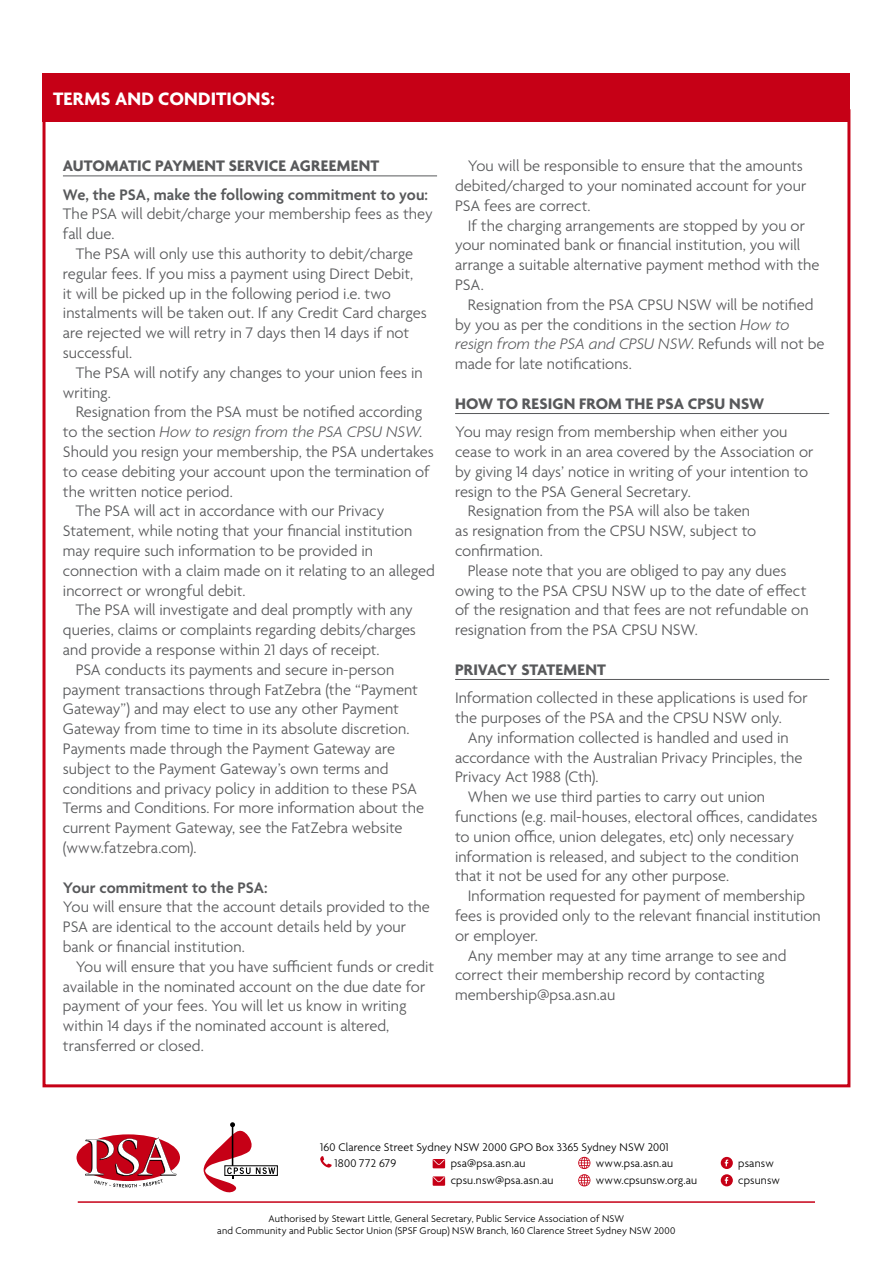
<style>
.page{position:relative;width:893px;height:1263px;background:#fff}
.page>*{position:absolute;margin:0;border:0;box-sizing:border-box;transform-origin:0 0}
.t1{font:700 19.5px "Agenda";letter-spacing:.01em;color:#fff}
.t2{font:300 16.5px/19.8px "Agenda";color:#58595b}
.t3{font:700 16.5px "Agenda";letter-spacing:.005em;color:#58595b}
.t4{font:600 16.5px "Agenda";letter-spacing:.005em;color:#58595b}
.t5{font:italic 300 16.5px "Agenda";letter-spacing:-.01em;color:#58595b}
.t6{font:300 12px/15.3px "Agenda";letter-spacing:.01em;color:#000}
.t7{font:300 10.5px/12.6px "Agenda";letter-spacing:.02em;color:#000;text-align:center}
.s1{font-style:normal}
.s2{font-style:italic}
</style>
<div class="page">
<div style="left:43px;top:73px;width:807px;height:49px;background:#c60016"></div>
<svg style="left:320px;top:1156px;width:12px;height:11px"></svg>
<svg style="left:433px;top:1159px;width:12px;height:9px"></svg>
<svg style="left:721px;top:1157px;width:12px;height:12px"></svg>
<svg style="left:725px;top:1159px;width:3px;height:7px"></svg>
<svg style="left:433px;top:1176px;width:12px;height:10px"></svg>
<svg style="left:578px;top:1157px;width:12px;height:29px"></svg>
<div style="left:721px;top:1174px;width:12px;height:12px;background:#c60016;border-radius:50%"></div>
<svg style="left:725px;top:1177px;width:3px;height:7px"></svg>
<hr style="left:78px;top:1201px;width:737px;height:2px;background:#c60016">
<div style="left:77px;top:1134px;width:103px;height:47px;background:#c60016;border-radius:50%"></div>
<svg style="left:85px;top:1137px;width:92px;height:50px"></svg>
<div style="left:225px;top:1165px;width:53px;height:11px;border:1px solid #000"></div>
<svg style="left:203px;top:1122px;width:72px;height:71px"></svg>
<hr style="left:63px;top:175px;width:374px;height:1px;background:#58595b">
<hr style="left:455px;top:413px;width:374px;height:1px;background:#58595b">
<hr style="left:455px;top:679px;width:374px;height:1px;background:#58595b">
<p class="t1" style="left:53px;top:88px;width:223px">TERMS AND CONDITIONS:</p>
<p class="t3" style="left:63px;top:157px;width:318px">AUTOMATIC PAYMENT SERVICE AGREEMENT</p>
<p class="t4" style="left:63px;top:185px;width:367px">We, the PSA, make the following commitment to you:</p>
<p class="t2" style="left:63px;top:205px;width:371px">The PSA will debit/charge your membership fees as they fall due.</p>
<p class="t2" style="left:63px;top:245px;width:365px;text-indent:13px">The PSA will only use this authority to debit/charge regular fees. If you miss a payment using Direct Debit,<br>it will be picked up in the following period i.e. two instalments will be taken out. If any Credit Card charges are rejected we will retry in 7 days then 14 days if not successful.</p>
<p class="t2" style="left:63px;top:364px;width:361px;text-indent:13px">The PSA will notify any changes to your union fees in writing.</p>
<p class="t2" style="left:76px;top:403px;width:348px">Resignation from the PSA must be notified according</p>
<p class="t5" style="left:63px;top:422px;width:361px"><span class="s1">to the section</span> How to resign from the PSA CPSU NSW<span class="s1">.</span></p>
<p class="t2" style="left:63px;top:443px;width:372px">Should you resign your membership, the PSA undertakes</p>
<p class="t2" style="left:63px;top:463px;width:368px">to cease debiting your account upon the termination of</p>
<p class="t2" style="left:63px;top:482px;width:171px">the written notice period.</p>
<p class="t2" style="left:76px;top:502px;width:310px">The PSA will act in accordance with our Privacy</p>
<p class="t2" style="left:63px;top:522px;width:351px">Statement, while noting that your financial institution</p>
<p class="t2" style="left:63px;top:542px;width:312px">may require such information to be provided in</p>
<p class="t2" style="left:63px;top:562px;width:373px">connection with a claim made on it relating to an alleged</p>
<p class="t2" style="left:63px;top:581px;width:184px">incorrect or wrongful debit.</p>
<p class="t2" style="left:76px;top:601px;width:339px">The PSA will investigate and deal promptly with any</p>
<p class="t2" style="left:63px;top:621px;width:355px">queries, claims or complaints regarding debits/charges</p>
<p class="t2" style="left:63px;top:641px;width:318px">and provide a response within 21 days of receipt.</p>
<p class="t2" style="left:76px;top:661px;width:320px">PSA conducts its payments and secure in-person</p>
<p class="t2" style="left:63px;top:680px;width:356px">payment transactions through FatZebra (the “Payment</p>
<p class="t2" style="left:63px;top:700px;width:337px">Gateway”) and may elect to use any other Payment</p>
<p class="t2" style="left:63px;top:720px;width:348px">Gateway from time to time in its absolute discretion.</p>
<p class="t2" style="left:63px;top:740px;width:334px">Payments made through the Payment Gateway are</p>
<p class="t2" style="left:63px;top:760px;width:327px">subject to the Payment Gateway’s own terms and</p>
<p class="t2" style="left:63px;top:779px;width:356px">conditions and privacy policy in addition to these PSA</p>
<p class="t2" style="left:63px;top:799px;width:363px">Terms and Conditions. For more information about the</p>
<p class="t2" style="left:63px;top:819px;width:341px">current Payment Gateway, see the FatZebra website</p>
<p class="t2" style="left:63px;top:839px;width:135px">(www.fatzebra.com).</p>
<p class="t4" style="left:63px;top:878px;width:206px">Your commitment to the PSA:</p>
<p class="t2" style="left:63px;top:898px;width:368px">You will ensure that the account details provided to the<br>PSA are identical to the account details held by your bank or financial institution.</p>
<p class="t2" style="left:63px;top:958px;width:373px;text-indent:13px">You will ensure that you have sufficient funds or credit available in the nominated account on the due date for payment of your fees. You will let us know in writing within 14 days if the nominated account is altered, transferred or closed.</p>
<p class="t2" style="left:455px;top:157px;width:353px;text-indent:13px">You will be responsible to ensure that the amounts debited/charged to your nominated account for your<br>PSA fees are correct.</p>
<p class="t2" style="left:455px;top:216px;width:366px;text-indent:13px">If the charging arrangements are stopped by you or your nominated bank or financial institution, you will arrange a suitable alternative payment method with the PSA.</p>
<p class="t2" style="left:455px;top:296px;width:371px;text-indent:13px">Resignation from the PSA CPSU NSW will be notified by you as per the conditions in the section <span class="s2">How to resign from the PSA and CPSU NSW</span>. Refunds will not be made for late notifications.</p>
<p class="t3" style="left:455px;top:395px;width:311px">HOW TO RESIGN FROM THE PSA CPSU NSW</p>
<p class="t2" style="left:455px;top:423px;width:334px">You may resign from membership when either you</p>
<p class="t2" style="left:455px;top:443px;width:360px">cease to work in an area covered by the Association or</p>
<p class="t2" style="left:455px;top:463px;width:355px">by giving 14 days’ notice in writing of your intention to</p>
<p class="t2" style="left:455px;top:482px;width:237px">resign to the PSA General Secretary.</p>
<p class="t2" style="left:468px;top:502px;width:284px">Resignation from the PSA will also be taken</p>
<p class="t2" style="left:455px;top:522px;width:303px">as resignation from the CPSU NSW, subject to</p>
<p class="t2" style="left:455px;top:542px;width:89px">confirmation.</p>
<p class="t2" style="left:468px;top:562px;width:320px">Please note that you are obliged to pay any dues</p>
<p class="t2" style="left:455px;top:581px;width:353px">owing to the PSA CPSU NSW up to the date of effect</p>
<p class="t2" style="left:455px;top:601px;width:355px">of the resignation and that fees are not refundable on</p>
<p class="t2" style="left:455px;top:621px;width:244px">resignation from the PSA CPSU NSW.</p>
<p class="t3" style="left:455px;top:661px;width:152px">PRIVACY STATEMENT</p>
<p class="t2" style="left:455px;top:689px;width:354px">Information collected in these applications is used for the purposes of the PSA and the CPSU NSW only.</p>
<p class="t2" style="left:468px;top:728px;width:322px">Any information collected is handled and used in</p>
<p class="t2" style="left:455px;top:748px;width:349px">accordance with the Australian Privacy Principles, the</p>
<p class="t2" style="left:455px;top:768px;width:145px">Privacy Act 1988 (Cth).</p>
<p class="t2" style="left:468px;top:788px;width:299px">When we use third parties to carry out union</p>
<p class="t2" style="left:455px;top:808px;width:364px">functions (e.g. mail-houses, electoral offices, candidates</p>
<p class="t2" style="left:455px;top:827px;width:341px">to union office, union delegates, etc) only necessary</p>
<p class="t2" style="left:455px;top:847px;width:345px">information is released, and subject to the condition</p>
<p class="t2" style="left:455px;top:867px;width:276px">that it not be used for any other purpose.</p>
<p class="t2" style="left:468px;top:887px;width:339px">Information requested for payment of membership</p>
<p class="t2" style="left:455px;top:907px;width:367px">fees is provided only to the relevant financial institution</p>
<p class="t2" style="left:455px;top:926px;width:84px">or employer.</p>
<p class="t2" style="left:468px;top:946px;width:320px">Any member may at any time arrange to see and</p>
<p class="t2" style="left:455px;top:966px;width:311px">correct their membership record by contacting</p>
<p class="t2" style="left:455px;top:986px;width:162px">membership@psa.asn.au</p>
<p class="t6" style="left:334px;top:1140px;width:336px;text-indent:-14px">160 Clarence Street Sydney NSW 2000 GPO Box 3365 Sydney NSW 2001<br>1800 772 679</p>
<p class="t6" style="left:451px;top:1156px;width:76px">psa@psa.asn.au</p>
<p class="t6" style="left:596px;top:1156px;width:79px">www.psa.asn.au</p>
<p class="t6" style="left:738px;top:1156px;width:37px">psansw</p>
<p class="t6" style="left:451px;top:1173px;width:104px">cpsu.nsw@psa.asn.au</p>
<p class="t6" style="left:596px;top:1173px;width:103px">www.cpsunsw.org.au</p>
<p class="t6" style="left:738px;top:1173px;width:43px">cpsunsw</p>
<p class="t7" style="left:217px;top:1213px;width:460px">Authorised by Stewart Little, General Secretary, Public Service Association of NSW<br>and Community and Public Sector Union (SPSF Group) NSW Branch, 160 Clarence Street Sydney NSW 2000</p>
</div>
